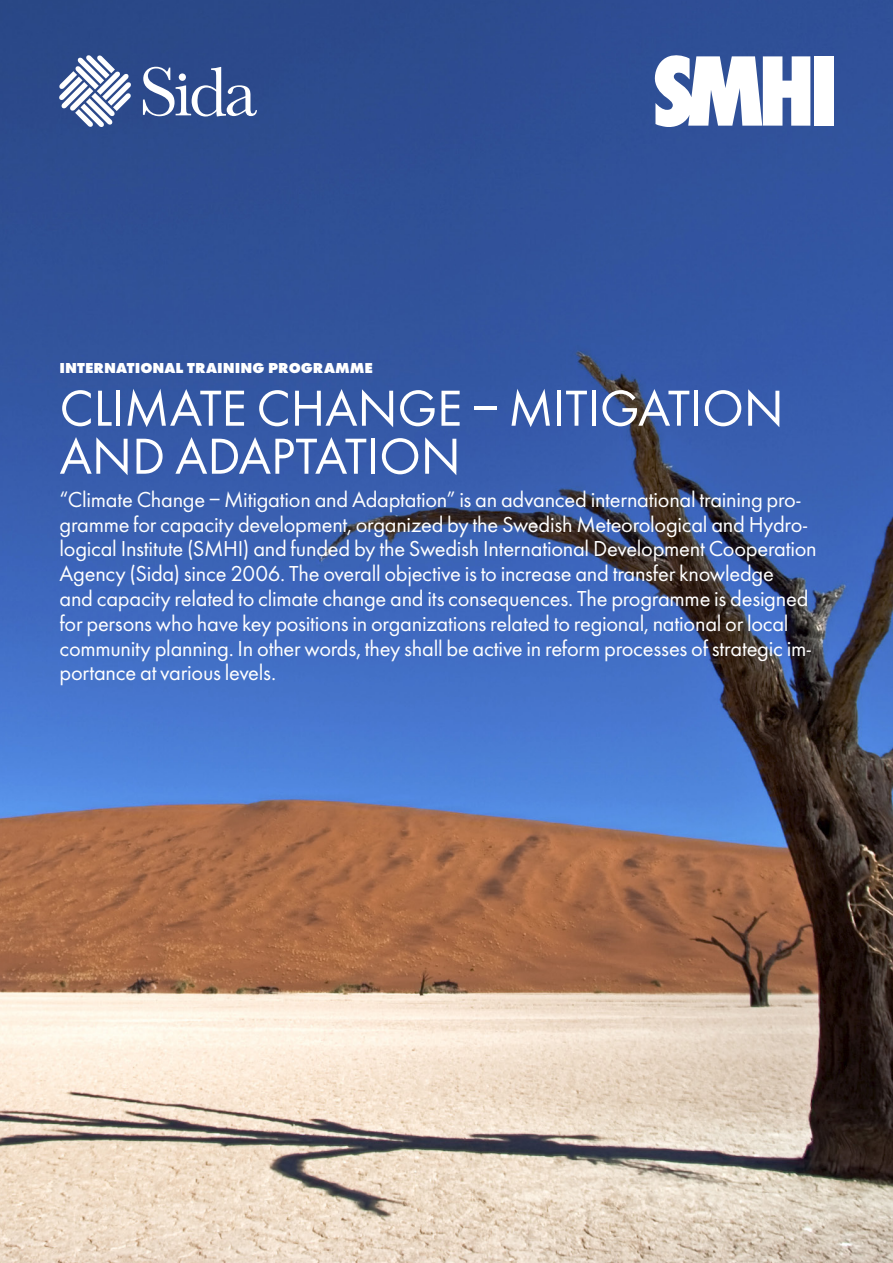
<style>
.page{position:relative;width:893px;height:1263px;background:#fff}
.page>*{position:absolute;margin:0;border:0;box-sizing:border-box;transform-origin:0 0}
.HUVUDRUBRIK{font:52.5px/48px "Futura EFOP";letter-spacing:-.005em;color:#fff}
.Ingress{font:22.5px/24.8px "Futura EFOP";letter-spacing:-.015em;color:#fff}
.t1{font:800 15px "Futura EFOP";color:#fff}
</style>
<div class="page">
<img style="left:0;top:0;width:893px;height:1263px">
<svg style="left:654px;top:54px;width:156px;height:74px"></svg>
<div style="left:814px;top:56px;width:19px;height:70px;background:#fff"></div>
<svg style="left:59px;top:55px;width:72px;height:72px"></svg>
<svg style="left:143px;top:67px;width:114px;height:50px"></svg>
<p class="t1" style="left:60px;top:359px;width:315px">INTERNATIONAL TRAINING PROGRAMME</p>
<p class="HUVUDRUBRIK" style="left:60px;top:384px;width:726px">CLIMATE CHANGE – MITIGATION<br>AND ADAPTATION</p>
<p class="Ingress" style="left:60px;top:487px;width:759px">“Climate Change – Mitigation and Adaptation” is an advanced international training pro&shy;gramme for capacity development, organized by the Swedish Meteorological and Hydro&shy;logical Institute (SMHI) and funded by the Swedish International Development Cooperation Agency (Sida) since 2006. The overall objective is to increase and transfer knowledge<br>and capacity related to climate change and its consequences. The programme is designed for persons who have key positions in organizations related to regional, national or local community planning. In other words, they shall be active in reform processes of strategic im&shy;portance at various levels.</p>
</div>
